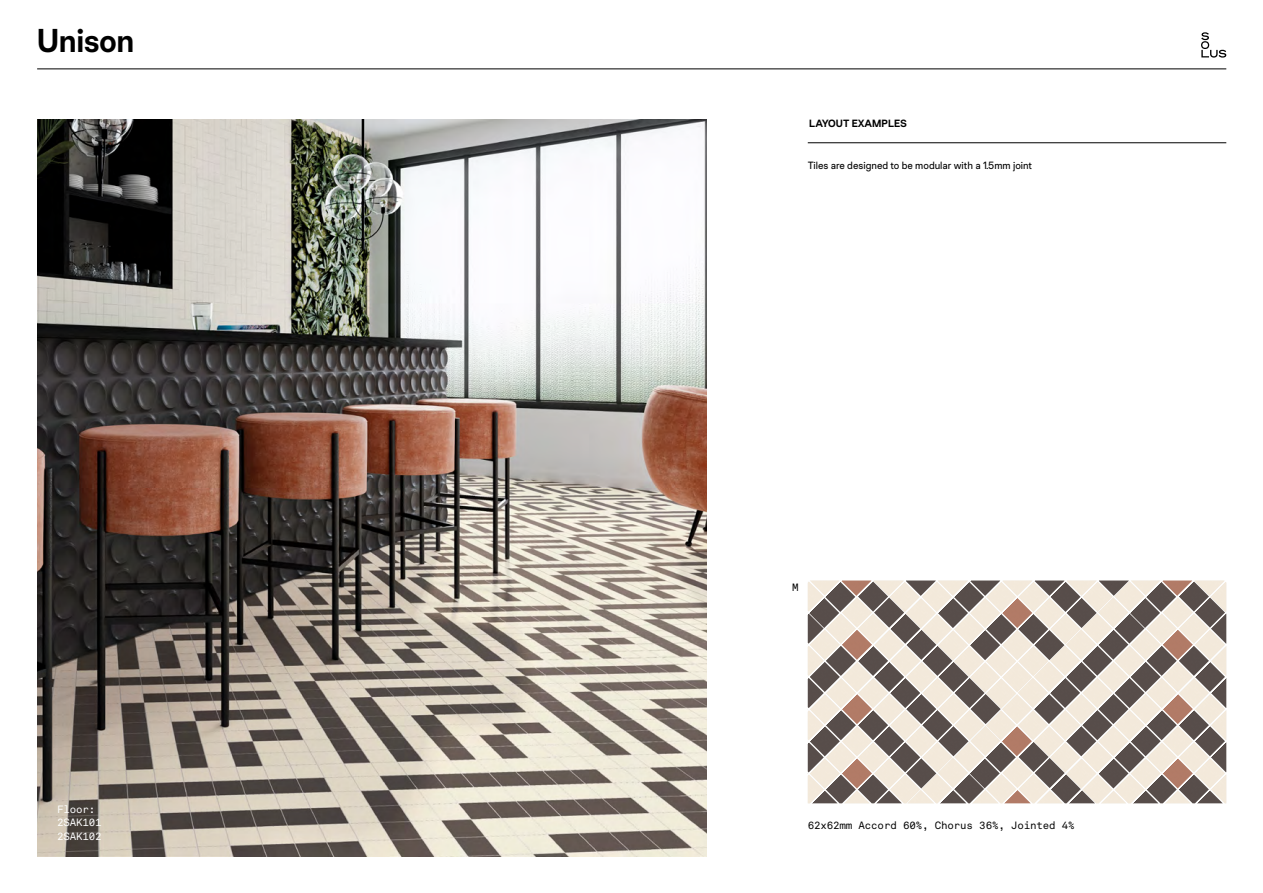
<style>
.page{position:relative;width:1263px;height:893px;background:#fff}
.page>*{position:absolute;margin:0;border:0;box-sizing:border-box;transform-origin:0 0}
.t1{font:600 33px "Chromatic Pro Grotesque";letter-spacing:-.02em;color:#000}
.t2{font:10.5px "Chromatic Pro Grotesque";color:#000}
.t3{font:10.5px "Akkurat Mono LL";letter-spacing:-.015em;color:#000}
.t4{font:10.5px/13.5px "Akkurat Mono LL";letter-spacing:-.015em;color:#fff}
.t5{font:600 10.5px "Chromatic Pro Grotesque";letter-spacing:-.005em;color:#000}
</style>
<div class="page">
<hr style="left:37px;top:69px;width:1189px;height:1px;background:#000">
<svg style="left:1201px;top:32px;width:25px;height:26px"></svg>
<svg style="left:808px;top:580px;width:418px;height:223px;background:#baafa6"></svg>
<img style="left:970px;top:694px;width:31px;height:30px">
<hr style="left:808px;top:143px;width:418px;height:1px;background:#000">
<img style="left:37px;top:120px;width:669px;height:736px">
<h1 class="t1" style="left:37px;top:20px;width:99px">Unison</h1>
<p class="t4" style="left:57px;top:802px;width:46px">Floor:<br>2SAK101<br>2SAK102</p>
<p class="t5" style="left:809px;top:116px;width:99px">LAYOUT EXAMPLES</p>
<p class="t2" style="left:808px;top:158px;width:226px">Tiles are designed to be modular with a 1.5mm joint</p>
<p class="t3" style="left:792px;top:580px;width:8px">M</p>
<p class="t3" style="left:808px;top:818px;width:268px">62x62mm Accord 60%, Chorus 36%, Jointed 4%</p>
</div>
